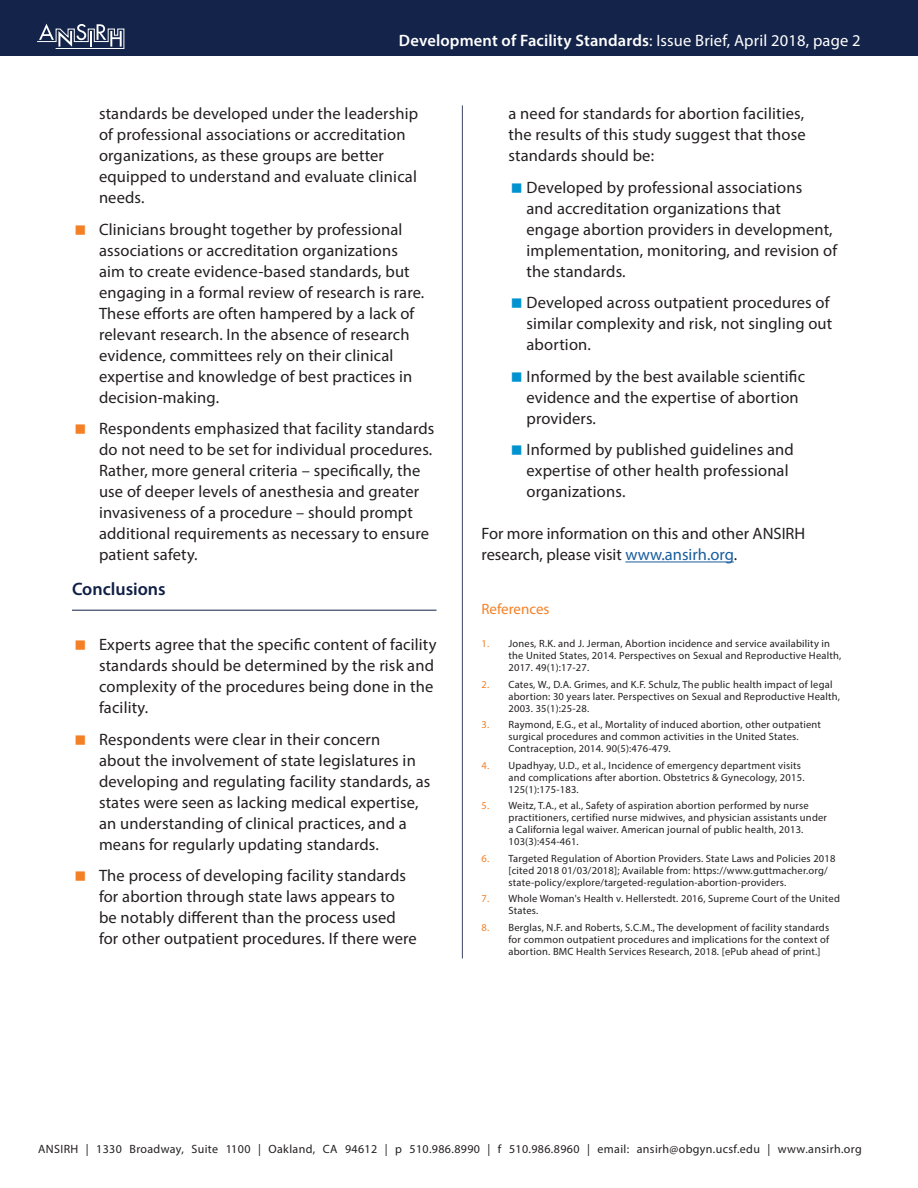
<style>
.page{position:relative;width:918px;height:1188px;background:#fff}
.page>*{position:absolute;margin:0;border:0;box-sizing:border-box;transform-origin:0 0}
.head{font:600 18px "Myriad Pro";color:#101f46}
.t1{font:16.5px/21px "Myriad Pro";letter-spacing:.01em;color:#231f20}
.t2{font:600 16.5px "Myriad Pro";letter-spacing:.01em;color:#fff}
._2nd_header{font:15px "Myriad Pro";color:#f48026}
.t3{font:12px "Myriad Pro";letter-spacing:.03em;color:#231f20}
.fact{font:10.5px/12px "Myriad Pro";letter-spacing:.02em;color:#231f20}
.s1{font-weight:400}
.s2{color:#175d9e}
.s3{color:#f48026}
</style>
<div class="page">
<div style="left:0;top:0;width:918px;height:55px;background:#142349"></div>
<svg style="left:37px;top:24px;width:88px;height:24px"></svg>
<hr style="left:72px;top:610px;width:364px;height:1px;background:#101f46">
<hr style="left:625px;top:562px;width:109px;height:1px;background:#175d9e">
<hr style="left:462px;top:105px;width:1px;height:853px;background:#404464">
<p class="t2" style="left:399px;top:30px;width:463px">Development of Facility Standards<span class="s1">: Issue Brief, April 2018, page 2</span></p>
<p class="t1" style="left:99px;top:103px;width:321px">standards be developed under the leadership of professional associations or accreditation organizations, as these groups are better equipped to understand and evaluate clinical needs.</p>
<p class="t1" style="left:99px;top:219px;width:327px">Clinicians brought together by professional associations or accreditation organizations aim to create evidence-based standards, but engaging in a formal review of research is rare.<br>These efforts are often hampered by a lack of relevant research. In the absence of research evidence, committees rely on their clinical expertise and knowledge of best practices in decision-making.</p>
<p class="t1" style="left:99px;top:418px;width:337px">Respondents emphasized that facility standards do not need to be set for individual procedures.<br>Rather, more general criteria – specifically, the use of deeper levels of anesthesia and greater invasiveness of a procedure – should prompt additional requirements as necessary to ensure patient safety.</p>
<p class="head" style="left:72px;top:577px;width:95px">Conclusions</p>
<p class="t1" style="left:99px;top:634px;width:339px">Experts agree that the specific content of facility standards should be determined by the risk and complexity of the procedures being done in the facility.</p>
<p class="t1" style="left:99px;top:729px;width:333px">Respondents were clear in their concern<br>about the involvement of state legislatures in developing and regulating facility standards, as states were seen as lacking medical expertise, an understanding of clinical practices, and a means for regularly updating standards.</p>
<p class="t1" style="left:99px;top:865px;width:319px">The process of developing facility standards for abortion through state laws appears to be notably different than the process used for other outpatient procedures. If there were</p>
<p class="t1" style="left:508px;top:103px;width:299px;text-align:justify">a need for standards for abortion facilities, the results of this study suggest that those standards should be:</p>
<p class="t1" style="left:526px;top:177px;width:312px">Developed by professional associations<br>and accreditation organizations that engage abortion providers in development, implementation, monitoring, and revision of the standards.</p>
<p class="t1" style="left:526px;top:292px;width:307px">Developed across outpatient procedures of similar complexity and risk, not singling out abortion.</p>
<p class="t1" style="left:526px;top:366px;width:280px">Informed by the best available scientific evidence and the expertise of abortion providers.</p>
<p class="t1" style="left:526px;top:439px;width:269px">Informed by published guidelines and expertise of other health professional organizations.</p>
<p class="t1" style="left:482px;top:523px;width:325px">For more information on this and other ANSIRH research, please visit <span class="s2">www.ansirh.org</span>.</p>
<p class="_2nd_header" style="left:482px;top:600px;width:70px">References</p>
<p class="fact" style="left:508px;top:638px;width:334px;text-indent:-27px"><span class="s3">1.</span> Jones, R.K. and J. Jerman, Abortion incidence and service availability in the United States, 2014. Perspectives on Sexual and Reproductive Health,<br>2017. 49(1):17-27.</p>
<p class="fact" style="left:508px;top:678px;width:333px;text-indent:-27px"><span class="s3">2.</span> Cates, W., D.A. Grimes, and K.F. Schulz, The public health impact of legal abortion: 30 years later. Perspectives on Sexual and Reproductive Health,<br>2003. 35(1):25-28.</p>
<p class="fact" style="left:508px;top:719px;width:314px;text-indent:-27px"><span class="s3">3.</span> Raymond, E.G., et al., Mortality of induced abortion, other outpatient surgical procedures and common activities in the United States.<br>Contraception, 2014. 90(5):476-479.</p>
<p class="fact" style="left:508px;top:759px;width:298px;text-indent:-27px"><span class="s3">4.</span> Upadhyay, U.D., et al., Incidence of emergency department visits and complications after abortion. Obstetrics &amp; Gynecology, 2015.<br>125(1):175-183.</p>
<p class="fact" style="left:508px;top:800px;width:320px;text-indent:-27px"><span class="s3">5.</span> Weitz, T.A., et al., Safety of aspiration abortion performed by nurse practitioners, certified nurse midwives, and physician assistants under a California legal waiver. American journal of public health, 2013.<br>103(3):454-461.</p>
<p class="fact" style="left:508px;top:852px;width:329px;text-indent:-27px"><span class="s3">6.</span> Targeted Regulation of Abortion Providers. State Laws and Policies 2018 [cited 2018 01/03/2018]; Available from: https://www.guttmacher.org/ state-policy/explore/targeted-regulation-abortion-providers.</p>
<p class="fact" style="left:508px;top:893px;width:333px;text-indent:-27px"><span class="s3">7.</span> Whole Woman's Health v. Hellerstedt. 2016, Supreme Court of the United<br>States.</p>
<p class="fact" style="left:508px;top:921px;width:322px;text-align:justify;text-indent:-27px"><span class="s3">8.</span> Berglas, N.F. and Roberts, S.C.M., The development of facility standards for common outpatient procedures and implications for the context of abortion. BMC Health Services Research, 2018. [ePub ahead of print.]</p>
<p class="t3" style="left:38px;top:1142px;width:825px">ANSIRH | 1330 Broadway, Suite 1100 | Oakland, CA 94612 | p 510.986.8990 | f 510.986.8960 | email: ansirh@obgyn.ucsf.edu | www.ansirh.org</p>
</div>
